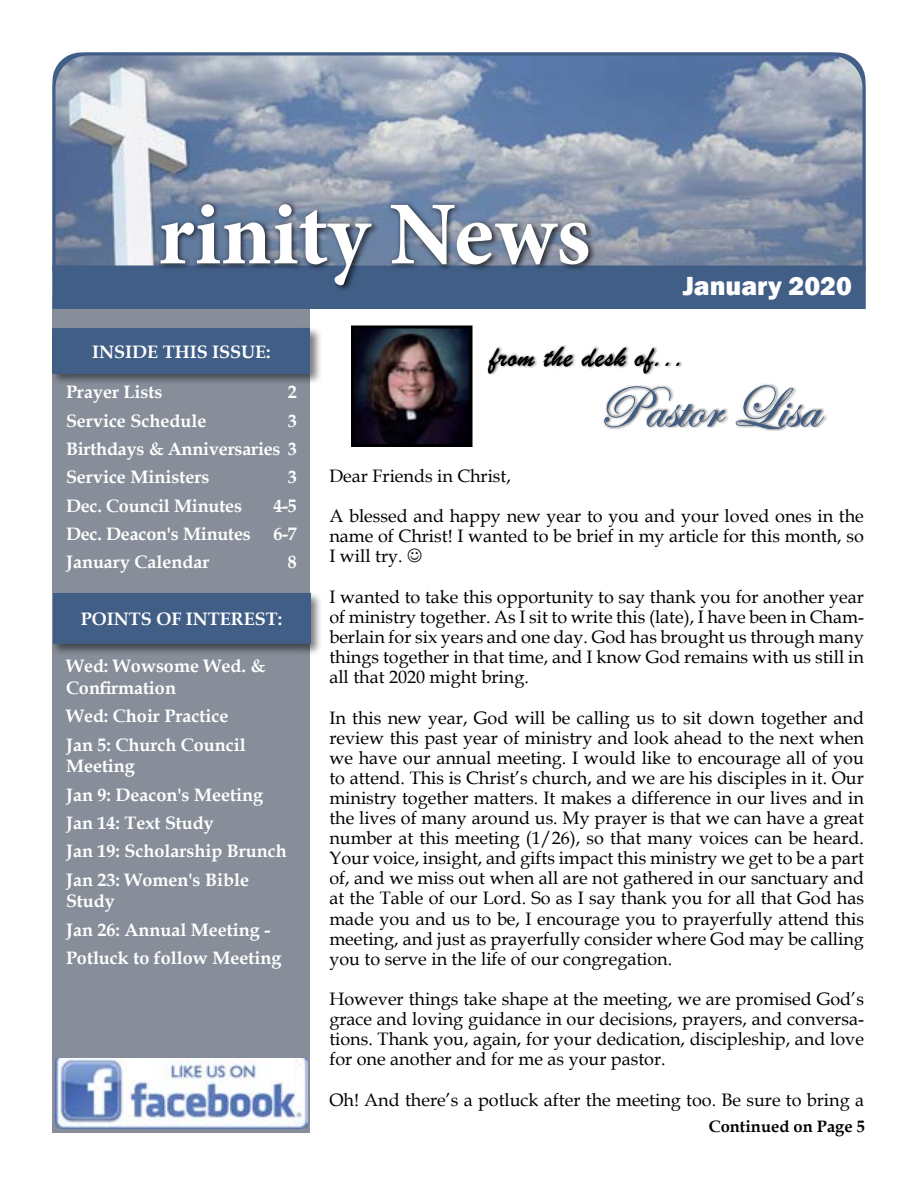
<style>
.page{position:relative;width:918px;height:1188px;background:#fff}
.page>*{position:absolute;margin:0;border:0;box-sizing:border-box;transform-origin:0 0}
.t1{font:700 90px "Minion Pro";color:#fff}
.t2{font:60px "Edwardian Script ITC";color:#415e87}
.t3{font:30px "Brush Script";letter-spacing:.02em;color:#000}
.t4{font:800 27px "Franklin Gothic";color:#fff}
.t5{font:18px/20.1px "Book Antiqua";color:#000;text-align:justify}
.t6{font:700 18px/28.3px "Book Antiqua";color:#fff}
.t7{font:700 16.5px "Book Antiqua";color:#000}
</style>
<div class="page">
<img style="left:355px;top:330px;width:113px;height:113px">
<div style="left:351px;top:326px;width:121px;height:121px;border:3px solid #000"></div>
<div style="left:52px;top:296px;width:258px;height:837px;background:#878e99"></div>
<div style="left:50px;top:326px;width:272px;height:59px;background:#000;opacity:.5"></div>
<div style="left:52px;top:328px;width:258px;height:46px;background:#415e87"></div>
<div style="left:50px;top:592px;width:272px;height:64px;background:#000;opacity:.5"></div>
<div style="left:53px;top:594px;width:258px;height:50px;background:#415e87"></div>
<img style="left:56px;top:1059px;width:252px;height:70px">
<div style="left:487px;top:345px;width:341px;height:86px;background:#000;opacity:.39"></div>
<svg style="left:52px;top:52px;width:814px;height:214px;background:#8b9ab2"></svg>
<div style="left:52px;top:266px;width:814px;height:43px;background:#415e87"></div>
<div style="left:157px;top:199px;width:439px;height:93px;background:#000;opacity:.75"></div>
<h1 class="t1" style="left:158px;top:171px;width:434px">rinity News</h1>
<h3 class="t4" style="left:683px;top:269px;width:171px">January 2020</h3>
<h3 class="t4" style="left:693px;top:269px;width:90px">August</h3>
<h3 class="t4" style="left:820px;top:269px;width:33px">14</h3>
<p class="t6" style="left:92px;top:337px;width:180px">INSIDE THIS ISSUE:</p>
<p class="t6" style="left:66px;top:378px;width:98px">Prayer Lists</p>
<p class="t6" style="left:288px;top:378px;width:10px">2</p>
<p class="t6" style="left:66px;top:406px;width:142px">Service Schedule</p>
<p class="t6" style="left:66px;top:406px;width:232px;text-align:justify;text-indent:222px">3<br>Birthdays &amp; Anniversaries 3<br>Service Ministers</p>
<p class="t6" style="left:288px;top:463px;width:10px">3</p>
<p class="t6" style="left:66px;top:491px;width:178px">Dec. Council Minutes</p>
<p class="t6" style="left:66px;top:491px;width:232px;text-align:justify;text-indent:207px">4-5<br>Dec. Deacon's Minutes 6-7<br>January Calendar</p>
<p class="t6" style="left:288px;top:548px;width:10px">8</p>
<p class="t6" style="left:81px;top:605px;width:203px">POINTS OF INTEREST:</p>
<p class="t6" style="left:66px;top:655px;width:201px;line-height:21.6px">Wed: Wowsome Wed. &amp;<br>Confirmation</p>
<p class="t6" style="left:66px;top:702px;width:181px">Wed: Choir Practice<br>Jan 5: Church Council</p>
<p class="t6" style="left:66px;top:752px;width:222px">Meeting<br>Jan 9: Deacon's Meeting<br>Jan 14: Text Study<br>Jan 19: Scholarship Brunch<br>Jan 23: Women's Bible</p>
<p class="t6" style="left:66px;top:887px;width:217px">Study<br>Jan 26: Annual Meeting -<br>Potluck to follow Meeting</p>
<h3 class="t3" style="left:490px;top:338px;width:197px">from the desk of...</h3>
<h2 class="t2" style="left:598px;top:375px;width:223px">Pastor Lisa</h2>
<p class="t5" style="left:329px;top:465px;width:183px">Dear Friends in Christ,</p>
<p class="t5" style="left:329px;top:506px;width:536px">A blessed and happy new year to you and your loved ones in the name of Christ! I wanted to be brief in my article for this month, so I will try.</p>
<p class="t5" style="left:329px;top:586px;width:536px">I wanted to take this opportunity to say thank you for another year of ministry together. As I sit to write this (late), I have been in Cham&shy;berlain for six years and one day. God has brought us through many things together in that time, and I know God remains with us still in all that 2020 might bring.</p>
<p class="t5" style="left:329px;top:707px;width:536px">In this new year, God will be calling us to sit down together and review this past year of ministry and look ahead to the next when we have our annual meeting. I would like to encourage all of you to attend. This is Christ’s church, and we are his disciples in it. Our ministry together matters. It makes a difference in our lives and in the lives of many around us. My prayer is that we can have a great number at this meeting (1/26), so that many voices can be heard.<br>Your voice, insight, and gifts impact this ministry we get to be a part of, and we miss out when all are not gathered in our sanctuary and at the Table of our Lord. So as I say thank you for all that God has made you and us to be, I encourage you to prayerfully attend this meeting, and just as prayerfully consider where God may be calling you to serve in the life of our congregation.</p>
<p class="t5" style="left:329px;top:989px;width:536px">However things take shape at the meeting, we are promised God’s grace and loving guidance in our decisions, prayers, and conversa&shy;tions. Thank you, again, for your dedication, discipleship, and love for one another and for me as your pastor.</p>
<p class="t5" style="left:329px;top:1089px;width:536px">Oh! And there’s a potluck after the meeting too. Be sure to bring a</p>
<p class="t7" style="left:709px;top:1115px;width:158px">Continued on Page 5</p>
</div>
